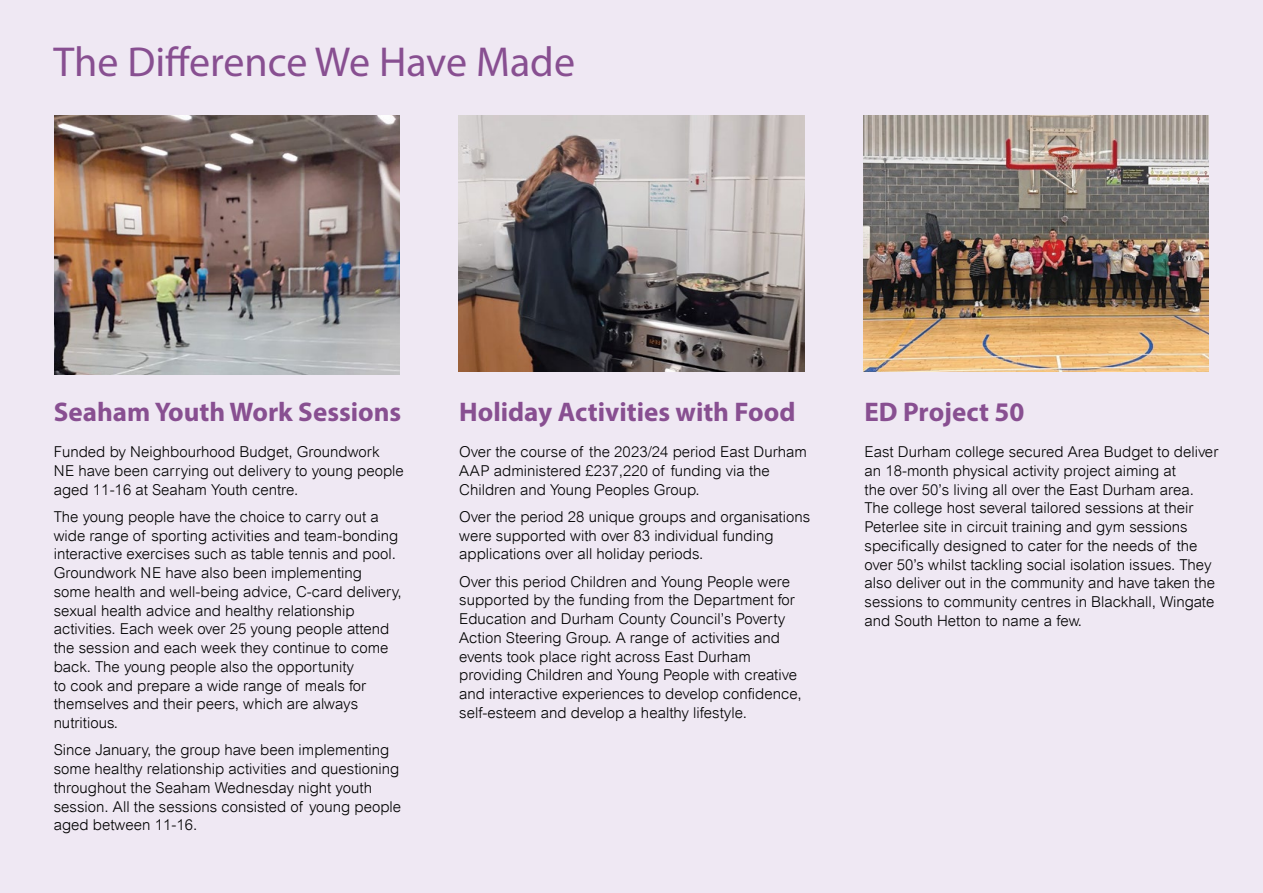
<style>
.page{position:relative;width:1263px;height:893px;background:#efe8f3}
.page>*{position:absolute;margin:0;border:0;box-sizing:border-box;transform-origin:0 0}
.H2_Title_Section_purple_28pt{font:42px "Myriad Pro";color:#884f91}
.H3_sub_head_Project_title_purple{font:700 27px "Myriad Pro";color:#884f91}
.para_10pt{font:300 15px/18.8px "Arial";color:#000}
</style>
<div class="page">
<img style="left:54px;top:115px;width:345px;height:260px">
<img style="left:459px;top:115px;width:345px;height:257px">
<img style="left:863px;top:115px;width:346px;height:257px">
<h2 class="H2_Title_Section_purple_28pt" style="left:54px;top:36px;width:523px">The Difference We Have Made</h2>
<h3 class="H3_sub_head_Project_title_purple" style="left:54px;top:395px;width:349px">Seaham Youth Work Sessions</h3>
<p class="para_10pt" style="left:54px;top:442px;width:352px">Funded by Neighbourhood Budget, Groundwork<br>NE have been carrying out delivery to young people aged 11-16 at Seaham Youth centre.</p>
<p class="para_10pt" style="left:54px;top:507px;width:349px">The young people have the choice to carry out a wide range of sporting activities and team-bonding interactive exercises such as table tennis and pool.<br>Groundwork NE have also been implementing some health and well-being advice, C-card delivery, sexual health advice and healthy relationship activities. Each week over 25 young people attend the session and each week they continue to come back. The young people also the opportunity<br>to cook and prepare a wide range of meals for themselves and their peers, which are always nutritious.</p>
<p class="para_10pt" style="left:54px;top:741px;width:349px">Since January, the group have been implementing some healthy relationship activities and questioning throughout the Seaham Wednesday night youth session. All the sessions consisted of young people aged between 11-16.</p>
<h3 class="H3_sub_head_Project_title_purple" style="left:459px;top:395px;width:338px">Holiday Activities with Food</h3>
<p class="para_10pt" style="left:459px;top:442px;width:349px">Over the course of the 2023/24 period East Durham<br>AAP administered £237,220 of funding via the<br>Children and Young Peoples Group.</p>
<p class="para_10pt" style="left:459px;top:507px;width:352px">Over the period 28 unique groups and organisations were supported with over 83 individual funding applications over all holiday periods.</p>
<p class="para_10pt" style="left:459px;top:572px;width:344px">Over this period Children and Young People were supported by the funding from the Department for Education and Durham County Council’s Poverty Action Steering Group. A range of activities and events took place right across East Durham providing Children and Young People with creative and interactive experiences to develop confidence, self-esteem and develop a healthy lifestyle.</p>
<h3 class="H3_sub_head_Project_title_purple" style="left:864px;top:395px;width:161px">ED Project 50</h3>
<p class="para_10pt" style="left:864px;top:442px;width:355px">East Durham college secured Area Budget to deliver an 18-month physical activity project aiming at<br>the over 50’s living all over the East Durham area.<br>The college host several tailored sessions at their Peterlee site in circuit training and gym sessions specifically designed to cater for the needs of the over 50’s whilst tackling social isolation issues. They also deliver out in the community and have taken the sessions to community centres in Blackhall, Wingate and South Hetton to name a few.</p>
</div>
